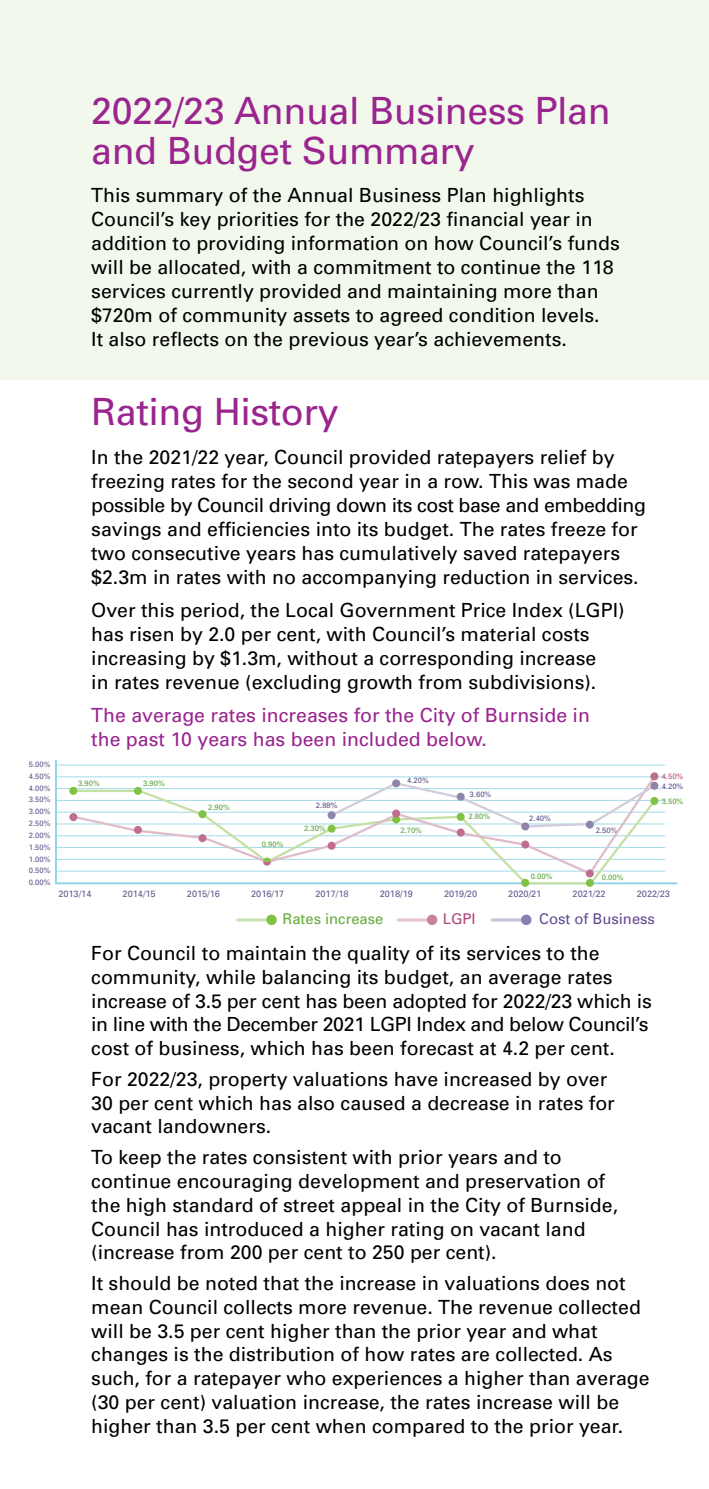
<style>
.page{position:relative;width:709px;height:1489px;background:#fff}
.page>*{position:absolute;margin:0;border:0;box-sizing:border-box;transform-origin:0 0}
.t1{font:37.5px/40px "Univers";letter-spacing:-.01em;color:#9a258f}
.t2{font:19.5px/23.8px "Univers";color:#000}
.t3{font:19.5px/24px "Univers";color:#9a258f}
.t4{font:14.75px "Univers";color:#624994}
.t5{font:14.75px "Univers";color:#65ab3d}
.t6{font:14.75px "Univers";color:#b04475}
.t7{font:9.25px "Univers";color:#66588d}
.t8{font:7.75px/11.8px "Univers";color:#66588d;text-align:justify}
.t9{font:7.75px "Univers";color:#5ca43f}
.t10{font:7.75px "Univers";color:#615389}
.t11{font:7.75px "Univers";color:#b5537e}
</style>
<div class="page">
<hr style="left:708px;top:0;width:1px;height:1488px;background:#f2f8ec">
<div style="left:0;top:0;width:709px;height:379px;background:#f2f8ec"></div>
<hr style="left:56px;top:882px;width:620px;height:2px;background:#88d3e3">
<hr style="left:56px;top:811px;width:609px;height:1px;background:#a1dbe8">
<hr style="left:56px;top:823px;width:609px;height:1px;background:#a1dbe8">
<hr style="left:56px;top:835px;width:609px;height:1px;background:#a1dbe8">
<hr style="left:56px;top:847px;width:609px;height:1px;background:#a1dbe8">
<hr style="left:56px;top:858px;width:609px;height:1px;background:#a1dbe8">
<hr style="left:56px;top:870px;width:609px;height:1px;background:#a1dbe8">
<hr style="left:56px;top:800px;width:609px;height:1px;background:#a1dbe8">
<hr style="left:56px;top:788px;width:609px;height:1px;background:#a1dbe8">
<hr style="left:56px;top:776px;width:609px;height:1px;background:#a1dbe8">
<hr style="left:56px;top:764px;width:609px;height:1px;background:#a1dbe8">
<hr style="left:55px;top:760px;width:2px;height:123px;background:#88d3e3">
<svg style="left:71px;top:876px;width:586px;height:9px"></svg>
<svg style="left:71px;top:772px;width:587px;height:104px"></svg>
<svg style="left:329px;top:781px;width:328px;height:47px"></svg>
<svg style="left:263px;top:857px;width:8px;height:8px"></svg>
<div style="left:327px;top:841px;width:8px;height:8px;background:#c06e90;border-radius:50%"></div>
<div style="left:327px;top:824px;width:8px;height:8px;background:#80c342;border-radius:50%"></div>
<div style="left:327px;top:811px;width:8px;height:8px;background:#9084ab;border-radius:50%"></div>
<svg style="left:392px;top:815px;width:8px;height:8px"></svg>
<div style="left:392px;top:779px;width:8px;height:8px;background:#9084ab;border-radius:50%"></div>
<div style="left:456px;top:828px;width:9px;height:8px;background:#c06e90;border-radius:50%"></div>
<svg style="left:456px;top:812px;width:9px;height:8px"></svg>
<div style="left:456px;top:792px;width:9px;height:8px;background:#9084ab;border-radius:50%"></div>
<div style="left:521px;top:840px;width:8px;height:8px;background:#c06e90;border-radius:50%"></div>
<div style="left:521px;top:822px;width:8px;height:8px;background:#9084ab;border-radius:50%"></div>
<div style="left:521px;top:878px;width:8px;height:8px;background:#80c342;border-radius:50%"></div>
<div style="left:586px;top:869px;width:8px;height:8px;background:#c06e90;border-radius:50%"></div>
<div style="left:586px;top:878px;width:8px;height:8px;background:#80c342;border-radius:50%"></div>
<div style="left:586px;top:820px;width:8px;height:8px;background:#9084ab;border-radius:50%"></div>
<div style="left:650px;top:781px;width:8px;height:8px;background:#9084ab;border-radius:50%"></div>
<div style="left:650px;top:797px;width:8px;height:8px;background:#80c342;border-radius:50%"></div>
<div style="left:650px;top:772px;width:8px;height:8px;background:#c06e90;border-radius:50%"></div>
<div style="left:198px;top:834px;width:8px;height:8px;background:#c06e90;border-radius:50%"></div>
<div style="left:198px;top:810px;width:8px;height:8px;background:#80c342;border-radius:50%"></div>
<div style="left:134px;top:825px;width:8px;height:8px;background:#c06e90;border-radius:50%"></div>
<div style="left:134px;top:786px;width:8px;height:8px;background:#80c342;border-radius:50%"></div>
<div style="left:69px;top:813px;width:8px;height:8px;background:#c06e90;border-radius:50%"></div>
<div style="left:69px;top:786px;width:8px;height:8px;background:#80c342;border-radius:50%"></div>
<div style="left:392px;top:809px;width:8px;height:8px;background:#c06e90;border-radius:50%"></div>
<hr style="left:238px;top:918px;width:28px;height:3px;background:#cae3ae">
<div style="left:266px;top:914px;width:11px;height:11px;background:#80c342;border-radius:50%"></div>
<hr style="left:398px;top:918px;width:29px;height:3px;background:#e4c5d1">
<div style="left:427px;top:914px;width:10px;height:11px;background:#c8829e;border-radius:50%"></div>
<hr style="left:492px;top:918px;width:29px;height:3px;background:#c8c1dc">
<div style="left:521px;top:914px;width:10px;height:11px;background:#8e7db4;border-radius:50%"></div>
<h1 class="t1" style="left:91px;top:90px;width:521px">2022/23 Annual Business Plan and Budget Summary</h1>
<p class="t2" style="left:91px;top:182px;width:530px">This summary of the Annual Business Plan highlights Council’s key priorities for the 2022/23 financial year in addition to providing information on how Council’s funds will be allocated, with a commitment to continue the 118 services currently provided and maintaining more than $720m of community assets to agreed condition levels.<br>It also reflects on the previous year’s achievements.</p>
<p class="t8" style="left:29px;top:758px;width:23px">5.00%</p>
<p class="t8" style="left:29px;top:793px;width:23px">3.50% 3.00% 2.50% 2.00% 1.50% 1.00% 0.50% 0.00%</p>
<p class="t8" style="left:29px;top:769px;width:23px">4.50%</p>
<p class="t8" style="left:29px;top:781px;width:23px">4.00%</p>
<h1 class="t1" style="left:91px;top:391px;width:249px">Rating History</h1>
<p class="t2" style="left:91px;top:444px;width:556px">In the 2021/22 year, Council provided ratepayers relief by freezing rates for the second year in a row. This was made possible by Council driving down its cost base and embedding savings and efficiencies into its budget. The rates freeze for two consecutive years has cumulatively saved ratepayers $2.3m in rates with no accompanying reduction in services.</p>
<p class="t2" style="left:91px;top:597px;width:535px">Over this period, the Local Government Price Index (LGPI) has risen by 2.0 per cent, with Council’s material costs increasing by $1.3m, without a corresponding increase<br>in rates revenue (excluding growth from subdivisions).</p>
<p class="t3" style="left:91px;top:703px;width:500px">The average rates increases for the City of Burnside in the past 10 years has been included below.</p>
<p class="t9" style="left:78px;top:778px;width:23px">3.90%</p>
<p class="t9" style="left:143px;top:778px;width:23px">3.90%</p>
<p class="t9" style="left:208px;top:802px;width:23px">2.90%</p>
<p class="t9" style="left:262px;top:839px;width:23px">0.90%</p>
<p class="t10" style="left:316px;top:800px;width:23px">2.88%</p>
<p class="t9" style="left:304px;top:823px;width:23px">2.30%</p>
<p class="t10" style="left:407px;top:775px;width:23px">4.20%</p>
<p class="t9" style="left:400px;top:825px;width:23px">2.70%</p>
<p class="t10" style="left:469px;top:789px;width:23px">3.60%</p>
<p class="t9" style="left:468px;top:811px;width:23px">2.80%</p>
<p class="t10" style="left:529px;top:813px;width:23px">2.40%</p>
<p class="t9" style="left:530px;top:871px;width:23px">0.00%</p>
<p class="t10" style="left:595px;top:825px;width:23px">2.50%</p>
<p class="t9" style="left:601px;top:872px;width:23px">0.00%</p>
<p class="t11" style="left:661px;top:771px;width:23px">4.50%</p>
<p class="t9" style="left:661px;top:796px;width:23px">3.50%</p>
<p class="t10" style="left:661px;top:781px;width:23px">4.20%</p>
<p class="t7" style="left:58px;top:887px;width:35px">2013/14</p>
<p class="t7" style="left:123px;top:887px;width:35px">2014/15</p>
<p class="t7" style="left:187px;top:887px;width:35px">2015/16</p>
<p class="t7" style="left:251px;top:887px;width:35px">2016/17</p>
<p class="t7" style="left:315px;top:887px;width:35px">2017/18</p>
<p class="t7" style="left:380px;top:887px;width:35px">2018/19</p>
<p class="t7" style="left:444px;top:887px;width:35px">2019/20</p>
<p class="t7" style="left:508px;top:887px;width:35px">2020/21</p>
<p class="t7" style="left:572px;top:887px;width:35px">2021/22</p>
<p class="t7" style="left:637px;top:887px;width:35px">2022/23</p>
<p class="t5" style="left:282px;top:909px;width:102px">Rates increase</p>
<p class="t6" style="left:443px;top:909px;width:34px">LGPI</p>
<p class="t4" style="left:539px;top:909px;width:117px">Cost of Business</p>
<p class="t2" style="left:91px;top:940px;width:562px">For Council to maintain the quality of its services to the community, while balancing its budget, an average rates increase of 3.5 per cent has been adopted for 2022/23 which is in line with the December 2021 LGPI Index and below Council’s cost of business, which has been forecast at 4.2 per cent.</p>
<p class="t2" style="left:91px;top:1066px;width:525px">For 2022/23, property valuations have increased by over<br>30 per cent which has also caused a decrease in rates for vacant landowners.</p>
<p class="t2" style="left:91px;top:1145px;width:528px">To keep the rates consistent with prior years and to continue encouraging development and preservation of the high standard of street appeal in the City of Burnside, Council has introduced a higher rating on vacant land (increase from 200 per cent to 250 per cent).</p>
<p class="t2" style="left:91px;top:1270px;width:560px">It should be noted that the increase in valuations does not mean Council collects more revenue. The revenue collected will be 3.5 per cent higher than the prior year and what changes is the distribution of how rates are collected. As such, for a ratepayer who experiences a higher than average (30 per cent) valuation increase, the rates increase will be higher than 3.5 per cent when compared to the prior year.</p>
</div>
